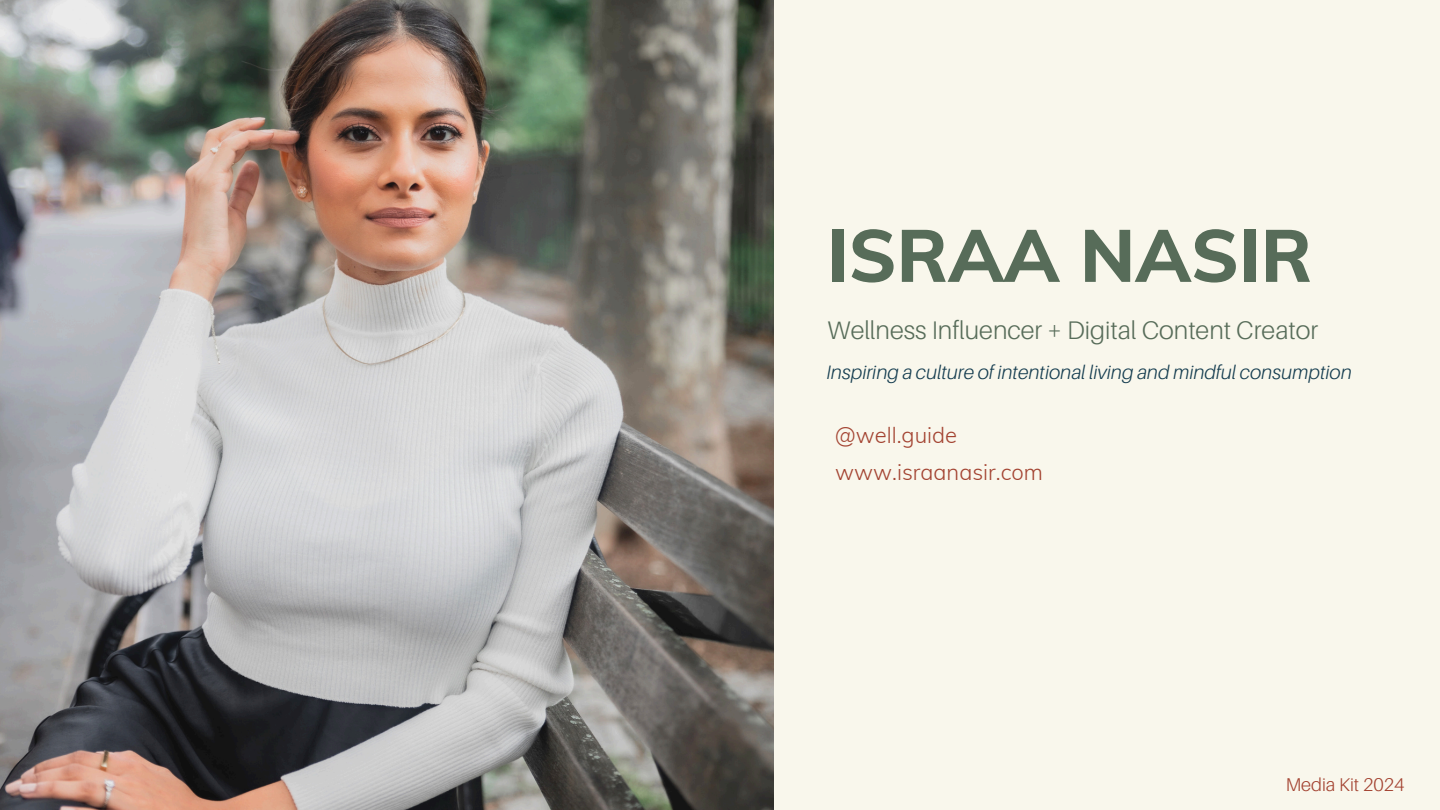
<style>
.page{position:relative;width:1440px;height:810px;background:#f9f7ec}
.page>*{position:absolute;margin:0;border:0;box-sizing:border-box;transform-origin:0 0}
.t1{font:800 73.1px "Muli";color:#576c59}
.t2{font:300 25.5px "Aileron";color:#576c59}
.t3{font:300 22px "Muli";color:#a34331}
.t4{font:italic 300 19.5px "Aileron";color:#143c4f}
.t5{font:300 18.5px "Aileron";color:#a34331}
</style>
<div class="page">
<img style="left:0;top:0;width:773px;height:810px">
<h3 class="t1" style="left:827px;top:208px;width:487px">ISRAA NASIR</h3>
<p class="t2" style="left:828px;top:314px;width:492px">Wellness Influencer + Digital Content Creator</p>
<p class="t4" style="left:827px;top:360px;width:527px">Inspiring a culture of intentional living and mindful consumption</p>
<h1 class="t3" style="left:835px;top:421px;width:123px">@well.guide</h1>
<h2 class="t3" style="left:835px;top:458px;width:209px">www.israanasir.com</h2>
<h3 class="t5" style="left:1286px;top:773px;width:120px">Media Kit 2024</h3>
</div>
